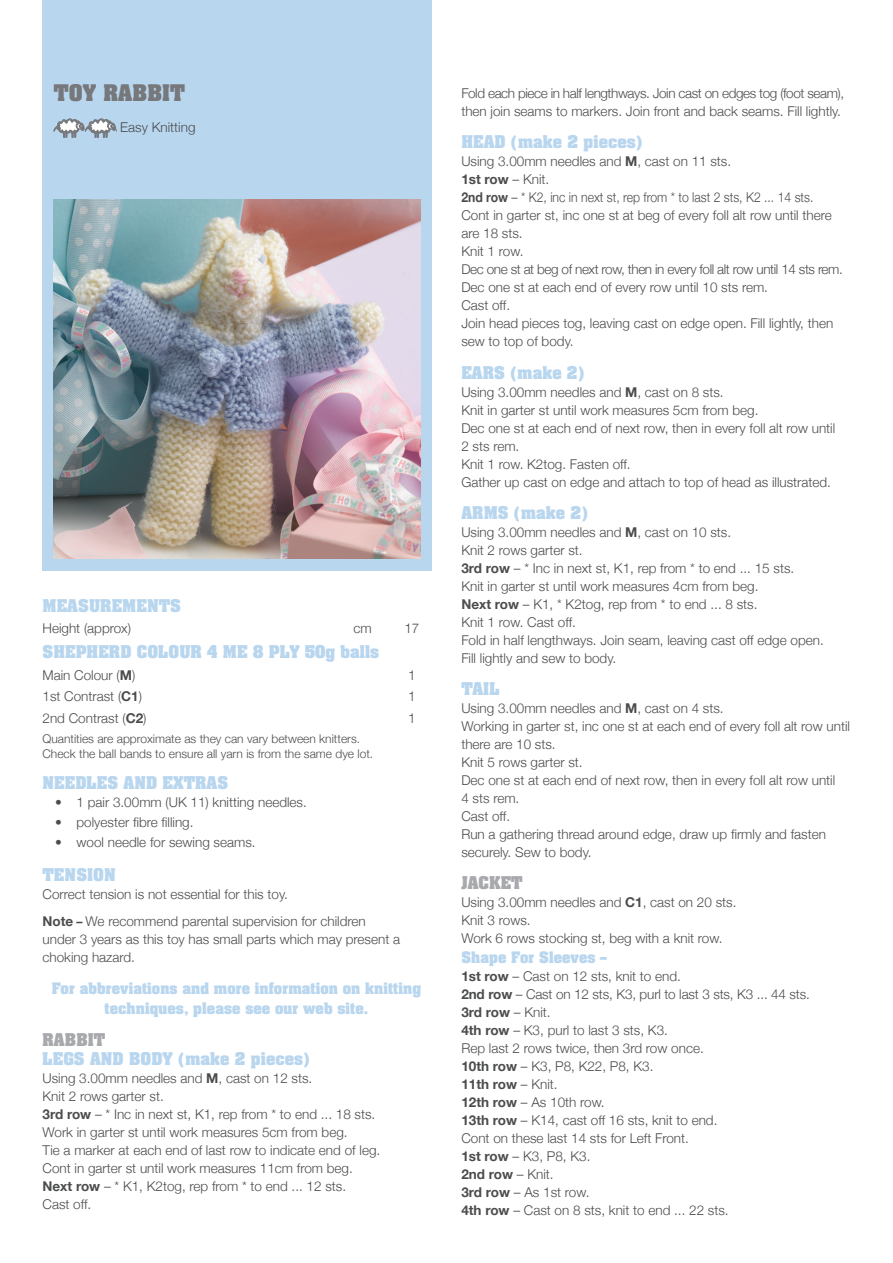
<style>
.page{position:relative;width:893px;height:1263px;background:#fff}
.page>*{position:absolute;margin:0;border:0;box-sizing:border-box;transform-origin:0 0}
.ACS_H1{font:700 19.5px "Aachen LT";letter-spacing:.005em;color:#76787b}
.ACS_H2_Green{font:700 15px/19.5px "Aachen LT";letter-spacing:.005em;color:#b9d6ef}
.ACS_Table_H1{font:700 15px "Aachen LT";letter-spacing:.005em;color:#b9d6ef}
.ACS_H2_Green-2{font:700 15px "Aachen LT";letter-spacing:.005em;color:#a8a9ad}
.ACS_Body_Text_Instru{font:300 13.5px/18px "Helvetica Neue";color:#4b4c4d}
.ACS_Body_Text_Instru-2{font:300 13.5px/18px "Helvetica Neue";letter-spacing:-.025em;color:#4b4c4d}
.ACS_H3{font:700 13.5px/19.5px "Aachen LT";letter-spacing:.005em;color:#b9d6ef;text-align:center}
.ACS_Body_Text_Instru-3{font:300 13.5px "Helvetica Neue";letter-spacing:-.03em;color:#4b4c4d}
.ACS_Body_Text_Instru-4{font:300 13.5px "Helvetica Neue";color:#4b4c4d;scale:.91 1}
.ACS_Body_Text_Instru-5{font:700 13.5px "Helvetica Neue";color:#4b4c4d}
.ACS_IMPORTANT_text{font:300 12px "Helvetica Neue";color:#4b4c4d}
.s1{font-weight:700}
.s2{font-family:"Arial Narrow";font-weight:700;font-style:italic}
.s3{color:#a8a9ad}
.s4{font-weight:300}
</style>
<div class="page">
<div style="left:43px;top:0;width:389px;height:570px;background:#b9d6ef"></div>
<img style="left:53px;top:199px;width:368px;height:359px">
<svg style="left:54px;top:119px;width:63px;height:19px"></svg>
<p class="ACS_H1" style="left:54px;top:78px;width:133px">TOY RABBIT</p>
<p class="ACS_Body_Text_Instru" style="left:120px;top:117px;width:77px">Easy Knitting</p>
<p class="ACS_Table_H1" style="left:43px;top:594px;width:140px">MEASUREMENTS</p>
<p class="ACS_Body_Text_Instru" style="left:43px;top:619px;width:90px">Height (approx)</p>
<p class="ACS_Body_Text_Instru" style="left:353px;top:619px;width:20px">cm</p>
<p class="ACS_Body_Text_Instru" style="left:404px;top:619px;width:17px">17</p>
<p class="ACS_Table_H1" style="left:43px;top:641px;width:338px">SHEPHERD COLOUR 4 ME 8 PLY 50g balls</p>
<p class="ACS_Body_Text_Instru" style="left:43px;top:666px;width:94px">Main Colour (<span class="s1">M</span>)</p>
<p class="ACS_Body_Text_Instru" style="left:408px;top:665px;width:9px">1</p>
<p class="ACS_Body_Text_Instru" style="left:43px;top:687px;width:101px">1st Contrast (<span class="s1">C1</span>)</p>
<p class="ACS_Body_Text_Instru" style="left:408px;top:687px;width:9px">1</p>
<p class="ACS_Body_Text_Instru" style="left:43px;top:709px;width:106px">2nd Contrast (<span class="s1">C2</span>)</p>
<p class="ACS_Body_Text_Instru" style="left:408px;top:709px;width:9px">1</p>
<p class="ACS_IMPORTANT_text" style="left:43px;top:732px;width:319px">Quantities are approximate as they can vary between knitters.</p>
<p class="ACS_IMPORTANT_text" style="left:43px;top:747px;width:332px">Check the ball bands to ensure all yarn is from the same dye lot.</p>
<p class="ACS_H2_Green" style="left:43px;top:772px;width:187px">NEEDLES AND EXTRAS</p>
<p class="ACS_Body_Text_Instru" style="left:55px;top:793px;width:253px">• 1 pair 3.00mm (UK 11) knitting needles.</p>
<p class="ACS_Body_Text_Instru" style="left:55px;top:813px;width:140px">• polyester fibre filling.</p>
<p class="ACS_Body_Text_Instru" style="left:55px;top:833px;width:202px">• wool needle for sewing seams.</p>
<p class="ACS_H2_Green" style="left:43px;top:865px;width:75px">TENSION</p>
<p class="ACS_Body_Text_Instru" style="left:43px;top:885px;width:247px">Correct tension is not essential for this toy.</p>
<p class="ACS_Body_Text_Instru" style="left:43px;top:912px;width:359px"><span class="s1">Note</span> <span class="s2">–</span> We recommend parental supervision for children under 3 years as this toy has small parts which may present a choking hazard.</p>
<p class="ACS_H3" style="left:52px;top:978px;width:371px">For abbreviations and more information on knitting techniques, please see our web site.</p>
<p class="ACS_H2_Green" style="left:43px;top:1030px;width:269px"><span class="s3">RABBIT<br></span>LEGS AND BODY (make 2 pieces)</p>
<p class="ACS_Body_Text_Instru" style="left:43px;top:1069px;width:271px">Using 3.00mm needles and <span class="s1">M</span>, cast on 12 sts.</p>
<p class="ACS_Body_Text_Instru" style="left:43px;top:1087px;width:123px">Knit 2 rows garter st.</p>
<p class="ACS_Body_Text_Instru" style="left:43px;top:1105px;width:334px"><span class="s1">3rd row</span> – * Inc in next st, K1, rep from * to end ... 18 sts.</p>
<p class="ACS_Body_Text_Instru" style="left:43px;top:1123px;width:307px">Work in garter st until work measures 5cm from beg.</p>
<p class="ACS_Body_Text_Instru" style="left:43px;top:1141px;width:339px">Tie a marker at each end of last row to indicate end of leg.</p>
<p class="ACS_Body_Text_Instru" style="left:43px;top:1159px;width:312px">Cont in garter st until work measures 11cm from beg.</p>
<p class="ACS_Body_Text_Instru" style="left:43px;top:1177px;width:305px"><span class="s1">Next row</span> – * K1, K2tog, rep from * to end ... 12 sts.</p>
<p class="ACS_Body_Text_Instru" style="left:43px;top:1195px;width:50px">Cast off.</p>
<p class="ACS_Body_Text_Instru-2" style="left:461px;top:84px;width:384px">Fold each piece in half lengthways. Join cast on edges tog (foot seam), then join seams to markers. Join front and back seams. Fill lightly.</p>
<p class="ACS_H2_Green" style="left:461px;top:132px;width:183px">HEAD (make 2 pieces)</p>
<p class="ACS_Body_Text_Instru" style="left:461px;top:152px;width:271px">Using 3.00mm needles and <span class="s1">M</span>, cast on 11 sts.</p>
<p class="ACS_Body_Text_Instru-5" style="left:461px;top:171px;width:90px">1st row <span class="s4">– Knit.</span></p>
<p class="ACS_Body_Text_Instru-4" style="left:461px;top:189px;width:388px"><span class="s1">2nd row</span> – * K2, inc in next st, rep from * to last 2 sts, K2 ... 14 sts.</p>
<p class="ACS_Body_Text_Instru" style="left:461px;top:206px;width:372px">Cont in garter st, inc one st at beg of every foll alt row until there are 18 sts.</p>
<p class="ACS_Body_Text_Instru" style="left:461px;top:242px;width:64px">Knit 1 row.</p>
<p class="ACS_Body_Text_Instru-3" style="left:461px;top:261px;width:383px">Dec one st at beg of next row, then in every foll alt row until 14 sts rem.</p>
<p class="ACS_Body_Text_Instru" style="left:461px;top:278px;width:308px">Dec one st at each end of every row until 10 sts rem.</p>
<p class="ACS_Body_Text_Instru" style="left:461px;top:296px;width:50px">Cast off.</p>
<p class="ACS_Body_Text_Instru" style="left:461px;top:314px;width:373px">Join head pieces tog, leaving cast on edge open. Fill lightly, then sew to top of body.</p>
<p class="ACS_H2_Green" style="left:461px;top:362px;width:125px">EARS (make 2)</p>
<p class="ACS_Body_Text_Instru" style="left:461px;top:383px;width:264px">Using 3.00mm needles and <span class="s1">M</span>, cast on 8 sts.</p>
<p class="ACS_Body_Text_Instru" style="left:461px;top:401px;width:299px">Knit in garter st until work measures 5cm from beg.</p>
<p class="ACS_Body_Text_Instru" style="left:461px;top:419px;width:375px">Dec one st at each end of next row, then in every foll alt row until<br>2 sts rem.</p>
<p class="ACS_Body_Text_Instru" style="left:461px;top:455px;width:171px">Knit 1 row. K2tog. Fasten off.</p>
<p class="ACS_Body_Text_Instru" style="left:461px;top:473px;width:371px">Gather up cast on edge and attach to top of head as illustrated.</p>
<p class="ACS_H2_Green" style="left:461px;top:503px;width:129px">ARMS (make 2)</p>
<p class="ACS_Body_Text_Instru" style="left:461px;top:523px;width:271px">Using 3.00mm needles and <span class="s1">M</span>, cast on 10 sts.</p>
<p class="ACS_Body_Text_Instru" style="left:461px;top:541px;width:123px">Knit 2 rows garter st.</p>
<p class="ACS_Body_Text_Instru" style="left:461px;top:559px;width:334px"><span class="s1">3rd row</span> – * Inc in next st, K1, rep from * to end ... 15 sts.</p>
<p class="ACS_Body_Text_Instru" style="left:461px;top:577px;width:299px">Knit in garter st until work measures 4cm from beg.</p>
<p class="ACS_Body_Text_Instru" style="left:461px;top:595px;width:298px"><span class="s1">Next row</span> – K1, * K2tog, rep from * to end ... 8 sts.</p>
<p class="ACS_Body_Text_Instru" style="left:461px;top:613px;width:116px">Knit 1 row. Cast off.</p>
<p class="ACS_Body_Text_Instru" style="left:461px;top:631px;width:364px">Fold in half lengthways. Join seam, leaving cast off edge open.<br>Fill lightly and sew to body.</p>
<p class="ACS_H2_Green" style="left:461px;top:679px;width:40px">TAIL</p>
<p class="ACS_Body_Text_Instru" style="left:461px;top:699px;width:264px">Using 3.00mm needles and <span class="s1">M</span>, cast on 4 sts.</p>
<p class="ACS_Body_Text_Instru" style="left:461px;top:717px;width:390px">Working in garter st, inc one st at each end of every foll alt row until there are 10 sts.</p>
<p class="ACS_Body_Text_Instru" style="left:461px;top:753px;width:123px">Knit 5 rows garter st.</p>
<p class="ACS_Body_Text_Instru" style="left:461px;top:771px;width:375px">Dec one st at each end of next row, then in every foll alt row until<br>4 sts rem.</p>
<p class="ACS_Body_Text_Instru" style="left:461px;top:807px;width:50px">Cast off.</p>
<p class="ACS_Body_Text_Instru" style="left:461px;top:825px;width:366px">Run a gathering thread around edge, draw up firmly and fasten securely. Sew to body.</p>
<p class="ACS_H2_Green-2" style="left:461px;top:872px;width:63px">JACKET</p>
<p class="ACS_Body_Text_Instru" style="left:461px;top:893px;width:277px">Using 3.00mm needles and <span class="s1">C1</span>, cast on 20 sts.</p>
<p class="ACS_Body_Text_Instru" style="left:461px;top:911px;width:71px">Knit 3 rows.</p>
<p class="ACS_Body_Text_Instru" style="left:461px;top:929px;width:263px">Work 6 rows stocking st, beg with a knit row.</p>
<p class="ACS_H3" style="left:461px;top:947px;width:147px">Shape For Sleeves –</p>
<p class="ACS_Body_Text_Instru" style="left:461px;top:967px;width:221px"><span class="s1">1st row</span> – Cast on 12 sts, knit to end.</p>
<p class="ACS_Body_Text_Instru" style="left:461px;top:985px;width:350px"><span class="s1">2nd row</span> – Cast on 12 sts, K3, purl to last 3 sts, K3 ... 44 sts.</p>
<p class="ACS_Body_Text_Instru-5" style="left:461px;top:1004px;width:91px">3rd row <span class="s4">– Knit.</span></p>
<p class="ACS_Body_Text_Instru" style="left:461px;top:1021px;width:208px"><span class="s1">4th row</span> – K3, purl to last 3 sts, K3.</p>
<p class="ACS_Body_Text_Instru" style="left:461px;top:1039px;width:244px">Rep last 2 rows twice, then 3rd row once.</p>
<p class="ACS_Body_Text_Instru" style="left:461px;top:1057px;width:194px"><span class="s1">10th row</span> – K3, P8, K22, P8, K3.</p>
<p class="ACS_Body_Text_Instru-5" style="left:461px;top:1076px;width:98px">11th row <span class="s4">– Knit.</span></p>
<p class="ACS_Body_Text_Instru" style="left:461px;top:1093px;width:145px"><span class="s1">12th row</span> – As 10th row.</p>
<p class="ACS_Body_Text_Instru" style="left:461px;top:1111px;width:258px"><span class="s1">13th row</span> – K14, cast off 16 sts, knit to end.</p>
<p class="ACS_Body_Text_Instru" style="left:461px;top:1129px;width:229px">Cont on these last 14 sts for Left Front.</p>
<p class="ACS_Body_Text_Instru" style="left:461px;top:1147px;width:131px"><span class="s1">1st row</span> – K3, P8, K3.</p>
<p class="ACS_Body_Text_Instru-5" style="left:461px;top:1166px;width:94px">2nd row <span class="s4">– Knit.</span></p>
<p class="ACS_Body_Text_Instru" style="left:461px;top:1183px;width:130px"><span class="s1">3rd row</span> – As 1st row.</p>
<p class="ACS_Body_Text_Instru" style="left:461px;top:1201px;width:269px"><span class="s1">4th row</span> – Cast on 8 sts, knit to end ... 22 sts.</p>
</div>
